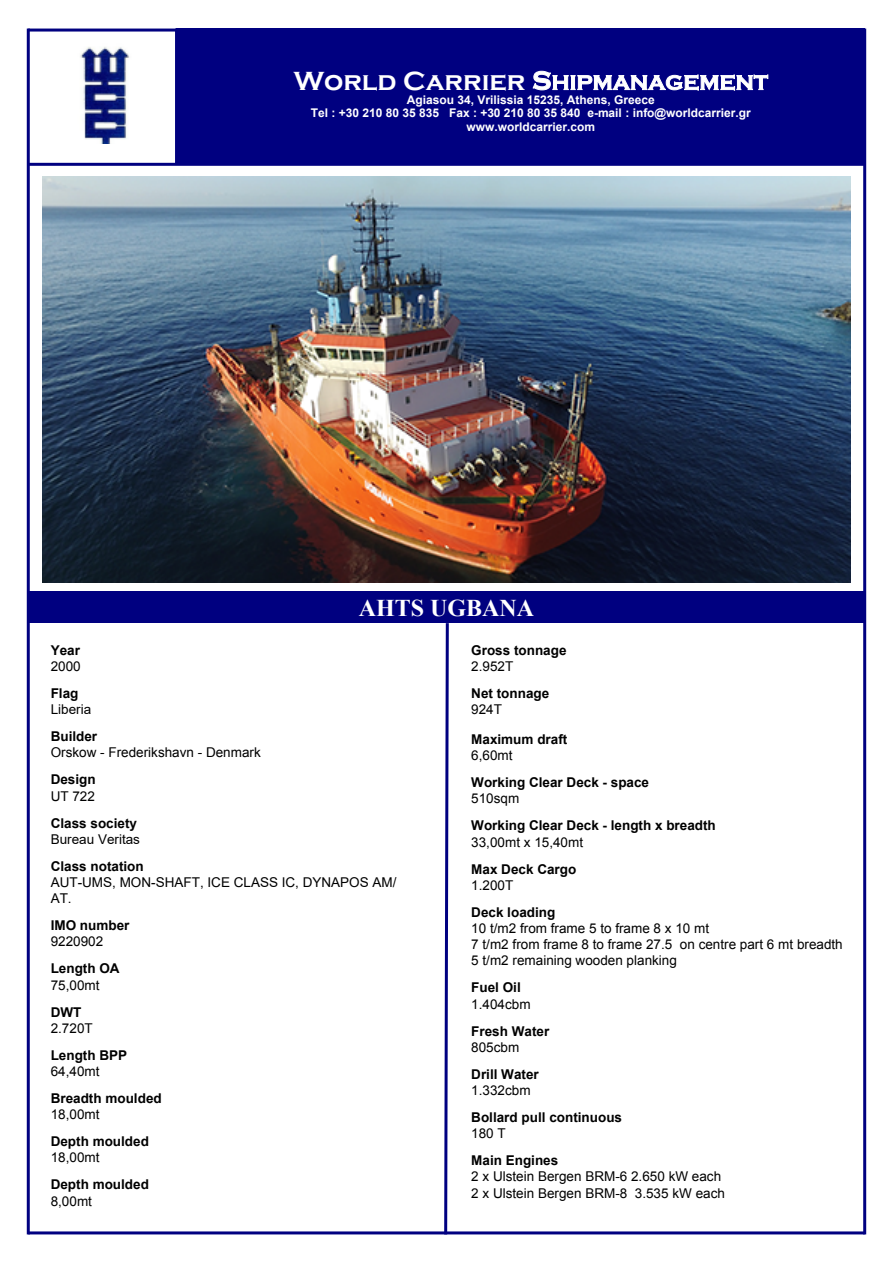
<style>
.page{position:relative;width:893px;height:1263px;background:#fff}
.page>*{position:absolute;margin:0;border:0;box-sizing:border-box;transform-origin:0 0}
.t1{font:700 27px "Copperplate Gothic";color:#fff}
.t2{font:700 24px "Times New Roman";color:#fff}
.t3{font:13.5px/16.2px "Arial";color:#000}
.t4{font:700 13.5px "Arial";color:#000}
.t5{font:700 12px/13.8px "Arial";color:#fff;text-align:center}
.s1{font-size:21px}
</style>
<div class="page">
<div style="left:28px;top:592px;width:837px;height:31px;background:#000080"></div>
<div style="left:177px;top:29px;width:688px;height:135px;background:#000080"></div>
<img style="left:80px;top:47px;width:49px;height:96px">
<hr style="left:27px;top:29px;width:3px;height:1205px;background:#000080">
<hr style="left:175px;top:29px;width:3px;height:135px;background:#000080">
<svg style="left:443px;top:623px;width:7px;height:612px"></svg>
<hr style="left:28px;top:29px;width:837px;height:3px;background:#000080">
<hr style="left:28px;top:163px;width:837px;height:3px;background:#000080">
<hr style="left:28px;top:1231px;width:837px;height:3px;background:#000080">
<hr style="left:863px;top:29px;width:3px;height:1205px;background:#000080">
<img style="left:43px;top:176px;width:807px;height:407px">
<h1 class="t1" style="left:294px;top:66px;width:476px">World Carrier S<span class="s1">HIPMANAGEMENT</span></h1>
<p class="t5" style="left:311px;top:93px;width:441px">Agiasou 34, Vrilissia 15235, Athens, Greece<br>Tel : +30 210 80 35 835 Fax : +30 210 80 35 840 e-mail : info@worldcarrier.gr www.worldcarrier.com</p>
<h2 class="t2" style="left:359px;top:591px;width:177px">AHTS UGBANA</h2>
<p class="t4" style="left:51px;top:641px;width:31px">Year</p>
<p class="t3" style="left:51px;top:658px;width:32px">2000</p>
<p class="t4" style="left:51px;top:684px;width:29px">Flag</p>
<p class="t3" style="left:51px;top:701px;width:42px">Liberia</p>
<p class="t4" style="left:51px;top:728px;width:48px">Builder</p>
<p class="t3" style="left:51px;top:745px;width:212px">Orskow - Frederikshavn - Denmark</p>
<p class="t4" style="left:51px;top:771px;width:47px">Design</p>
<p class="t3" style="left:51px;top:788px;width:46px">UT 722</p>
<p class="t4" style="left:51px;top:814px;width:88px">Class society</p>
<p class="t3" style="left:51px;top:831px;width:91px">Bureau Veritas</p>
<p class="t4" style="left:51px;top:857px;width:95px">Class notation</p>
<p class="t3" style="left:51px;top:874px;width:347px">AUT-UMS, MON-SHAFT, ICE CLASS IC, DYNAPOS AM/<br>AT.</p>
<p class="t4" style="left:51px;top:917px;width:80px">IMO number</p>
<p class="t3" style="left:51px;top:934px;width:54px">9220902</p>
<p class="t4" style="left:51px;top:960px;width:70px">Length OA</p>
<p class="t3" style="left:51px;top:977px;width:50px">75,00mt</p>
<p class="t4" style="left:51px;top:1003px;width:32px">DWT</p>
<p class="t3" style="left:51px;top:1020px;width:44px">2.720T</p>
<p class="t4" style="left:51px;top:1046px;width:78px">Length BPP</p>
<p class="t3" style="left:51px;top:1063px;width:50px">64,40mt</p>
<p class="t4" style="left:51px;top:1089px;width:113px">Breadth moulded</p>
<p class="t3" style="left:51px;top:1107px;width:50px">18,00mt</p>
<p class="t4" style="left:51px;top:1133px;width:100px">Depth moulded</p>
<p class="t3" style="left:51px;top:1150px;width:50px">18,00mt</p>
<p class="t4" style="left:51px;top:1176px;width:100px">Depth moulded</p>
<p class="t3" style="left:51px;top:1193px;width:43px">8,00mt</p>
<p class="t4" style="left:471px;top:641px;width:97px">Gross tonnage</p>
<p class="t3" style="left:471px;top:658px;width:44px">2.952T</p>
<p class="t4" style="left:471px;top:684px;width:80px">Net tonnage</p>
<p class="t3" style="left:471px;top:702px;width:32px">924T</p>
<p class="t4" style="left:471px;top:730px;width:98px">Maximum draft</p>
<p class="t3" style="left:471px;top:747px;width:43px">6,60mt</p>
<p class="t4" style="left:471px;top:774px;width:179px">Working Clear Deck - space</p>
<p class="t3" style="left:471px;top:791px;width:50px">510sqm</p>
<p class="t4" style="left:471px;top:817px;width:246px">Working Clear Deck - length x breadth</p>
<p class="t3" style="left:471px;top:834px;width:113px">33,00mt x 15,40mt</p>
<p class="t4" style="left:471px;top:860px;width:107px">Max Deck Cargo</p>
<p class="t3" style="left:471px;top:877px;width:44px">1.200T</p>
<p class="t4" style="left:471px;top:903px;width:86px">Deck loading</p>
<p class="t3" style="left:471px;top:920px;width:373px">10 t/m2 from frame 5 to frame 8 x 10 mt<br>7 t/m2 from frame 8 to frame 27.5 on centre part 6 mt breadth<br>5 t/m2 remaining wooden planking</p>
<p class="t4" style="left:471px;top:979px;width:51px">Fuel Oil</p>
<p class="t3" style="left:471px;top:996px;width:61px">1.404cbm</p>
<p class="t4" style="left:471px;top:1022px;width:80px">Fresh Water</p>
<p class="t3" style="left:471px;top:1039px;width:50px">805cbm</p>
<p class="t4" style="left:471px;top:1065px;width:69px">Drill Water</p>
<p class="t3" style="left:471px;top:1082px;width:61px">1.332cbm</p>
<p class="t4" style="left:471px;top:1108px;width:152px">Bollard pull continuous</p>
<p class="t3" style="left:471px;top:1125px;width:36px">180 T</p>
<p class="t4" style="left:471px;top:1152px;width:89px">Main Engines</p>
<p class="t3" style="left:471px;top:1169px;width:255px">2 x Ulstein Bergen BRM-6 2.650 kW each<br>2 x Ulstein Bergen BRM-8 3.535 kW each</p>
</div>
